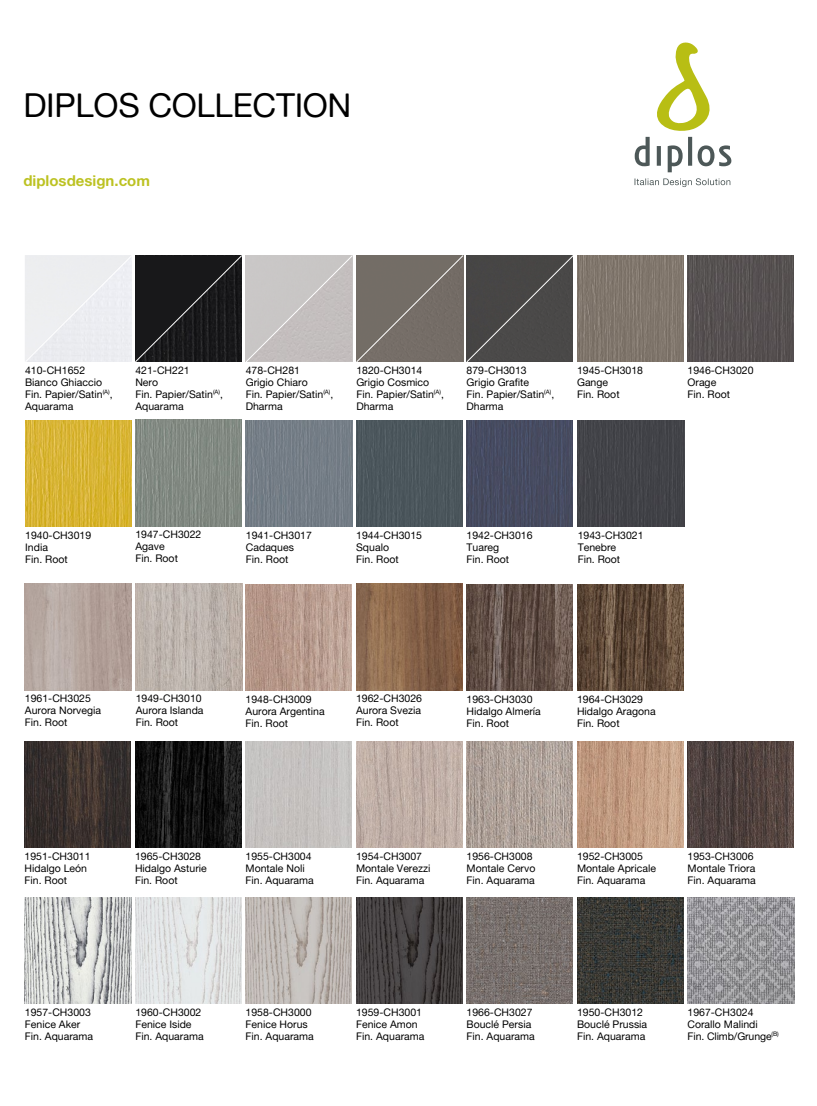
<style>
.page{position:relative;width:817px;height:1106px;background:#fff}
.page>*{position:absolute;margin:0;border:0;box-sizing:border-box;transform-origin:0 0}
.t1{font:33px "Alte Haas Grotesk";letter-spacing:-.01em;color:#000}
.t2{font:15px "Alte Haas Grotesk Bold";color:#bcc222}
.t3{font:10.5px/12px "Alte Haas Grotesk";color:#000}
</style>
<div class="page">
<svg style="left:634px;top:178px;width:96px;height:9px"></svg>
<svg style="left:634px;top:42px;width:97px;height:130px"></svg>
<img style="left:25px;top:584px;width:106px;height:106px">
<img style="left:136px;top:584px;width:106px;height:106px">
<img style="left:356px;top:584px;width:106px;height:106px">
<img style="left:245px;top:584px;width:107px;height:106px">
<img style="left:25px;top:741px;width:106px;height:106px">
<img style="left:135px;top:741px;width:106px;height:106px">
<img style="left:466px;top:584px;width:106px;height:106px">
<img style="left:577px;top:584px;width:106px;height:106px">
<img style="left:466px;top:420px;width:106px;height:106px">
<div style="left:356px;top:420px;width:106px;height:106px;background:#4b565c"></div>
<img style="left:246px;top:420px;width:106px;height:106px">
<div style="left:577px;top:420px;width:107px;height:106px;background:#424348"></div>
<img style="left:135px;top:420px;width:107px;height:106px">
<img style="left:25px;top:420px;width:106px;height:106px">
<img style="left:25px;top:897px;width:106px;height:106px">
<img style="left:135px;top:897px;width:107px;height:106px">
<img style="left:245px;top:897px;width:107px;height:106px">
<img style="left:356px;top:897px;width:106px;height:106px">
<img style="left:687px;top:897px;width:107px;height:106px">
<img style="left:466px;top:897px;width:107px;height:106px">
<img style="left:577px;top:897px;width:106px;height:106px">
<img style="left:577px;top:255px;width:106px;height:107px">
<img style="left:687px;top:255px;width:106px;height:107px">
<svg style="left:25px;top:255px;width:548px;height:107px"></svg>
<div style="left:245px;top:741px;width:107px;height:106px;background:#c6c2c1"></div>
<img style="left:356px;top:741px;width:106px;height:106px">
<img style="left:466px;top:741px;width:106px;height:106px">
<img style="left:577px;top:741px;width:106px;height:106px">
<img style="left:687px;top:741px;width:106px;height:106px">
<h1 class="t1" style="left:23px;top:85px;width:329px">DIPLOS COLLECTION</h1>
<h2 class="t2" style="left:23px;top:171px;width:128px">diplosdesign.com</h2>
<p class="t3" style="left:25px;top:364px;width:89px">410-CH1652<br>Bianco Ghiaccio<br>Fin. Papier/Satin<sup>(A)</sup>,<br>Aquarama</p>
<p class="t3" style="left:356px;top:364px;width:89px">1820-CH3014<br>Grigio Cosmico<br>Fin. Papier/Satin<sup>(A)</sup>,<br>Dharma</p>
<p class="t3" style="left:135px;top:364px;width:89px">421-CH221<br>Nero<br>Fin. Papier/Satin<sup>(A)</sup>,<br>Aquarama</p>
<p class="t3" style="left:246px;top:364px;width:89px">478-CH281<br>Grigio Chiaro<br>Fin. Papier/Satin<sup>(A)</sup>,<br>Dharma</p>
<p class="t3" style="left:466px;top:364px;width:89px">879-CH3013<br>Grigio Grafite<br>Fin. Papier/Satin<sup>(A)</sup>,<br>Dharma</p>
<p class="t3" style="left:577px;top:364px;width:67px">1945-CH3018<br>Gange<br>Fin. Root</p>
<p class="t3" style="left:687px;top:364px;width:67px">1946-CH3020<br>Orage<br>Fin. Root</p>
<p class="t3" style="left:25px;top:528px;width:67px">1940-CH3019<br>India<br>Fin. Root</p>
<p class="t3" style="left:135px;top:528px;width:67px">1947-CH3022<br>Agave<br>Fin. Root</p>
<p class="t3" style="left:246px;top:528px;width:67px">1941-CH3017<br>Cadaques<br>Fin. Root</p>
<p class="t3" style="left:577px;top:528px;width:67px">1943-CH3021<br>Tenebre<br>Fin. Root</p>
<p class="t3" style="left:356px;top:528px;width:67px">1944-CH3015<br>Squalo<br>Fin. Root</p>
<p class="t3" style="left:466px;top:528px;width:67px">1942-CH3016<br>Tuareg<br>Fin. Root</p>
<p class="t3" style="left:25px;top:692px;width:78px">1961-CH3025<br>Aurora Norvegia<br>Fin. Root</p>
<p class="t3" style="left:136px;top:692px;width:69px">1949-CH3010<br>Aurora Islanda<br>Fin. Root</p>
<p class="t3" style="left:356px;top:692px;width:67px;text-align:justify">1962-CH3026<br>Aurora Svezia Fin. Root</p>
<p class="t3" style="left:245px;top:692px;width:81px">1948-CH3009<br>Aurora Argentina<br>Fin. Root</p>
<p class="t3" style="left:466px;top:692px;width:76px">1963-CH3030<br>Hidalgo Almería<br>Fin. Root</p>
<p class="t3" style="left:577px;top:692px;width:80px">1964-CH3029<br>Hidalgo Aragona<br>Fin. Root</p>
<p class="t3" style="left:25px;top:850px;width:67px">1951-CH3011<br>Hidalgo León<br>Fin. Root</p>
<p class="t3" style="left:135px;top:850px;width:73px">1965-CH3028<br>Hidalgo Asturie<br>Fin. Root</p>
<p class="t3" style="left:245px;top:850px;width:70px">1955-CH3004<br>Montale Noli<br>Fin. Aquarama</p>
<p class="t3" style="left:356px;top:850px;width:76px">1954-CH3007<br>Montale Verezzi<br>Fin. Aquarama</p>
<p class="t3" style="left:466px;top:850px;width:70px">1956-CH3008<br>Montale Cervo<br>Fin. Aquarama</p>
<p class="t3" style="left:577px;top:850px;width:80px">1952-CH3005<br>Montale Apricale<br>Fin. Aquarama</p>
<p class="t3" style="left:687px;top:850px;width:70px">1953-CH3006<br>Montale Triora<br>Fin. Aquarama</p>
<p class="t3" style="left:25px;top:1005px;width:70px">1957-CH3003<br>Fenice Aker<br>Fin. Aquarama</p>
<p class="t3" style="left:135px;top:1005px;width:70px">1960-CH3002<br>Fenice Iside<br>Fin. Aquarama</p>
<p class="t3" style="left:245px;top:1005px;width:70px">1958-CH3000<br>Fenice Horus<br>Fin. Aquarama</p>
<p class="t3" style="left:356px;top:1005px;width:70px">1959-CH3001<br>Fenice Amon<br>Fin. Aquarama</p>
<p class="t3" style="left:687px;top:1005px;width:93px">1967-CH3024<br>Corallo Malindi<br>Fin. Climb/Grunge<sup>(B)</sup></p>
<p class="t3" style="left:466px;top:1005px;width:70px">1966-CH3027<br>Bouclé Persia<br>Fin. Aquarama</p>
<p class="t3" style="left:577px;top:1005px;width:72px">1950-CH3012<br>Bouclé Prussia<br>Fin. Aquarama</p>
</div>
